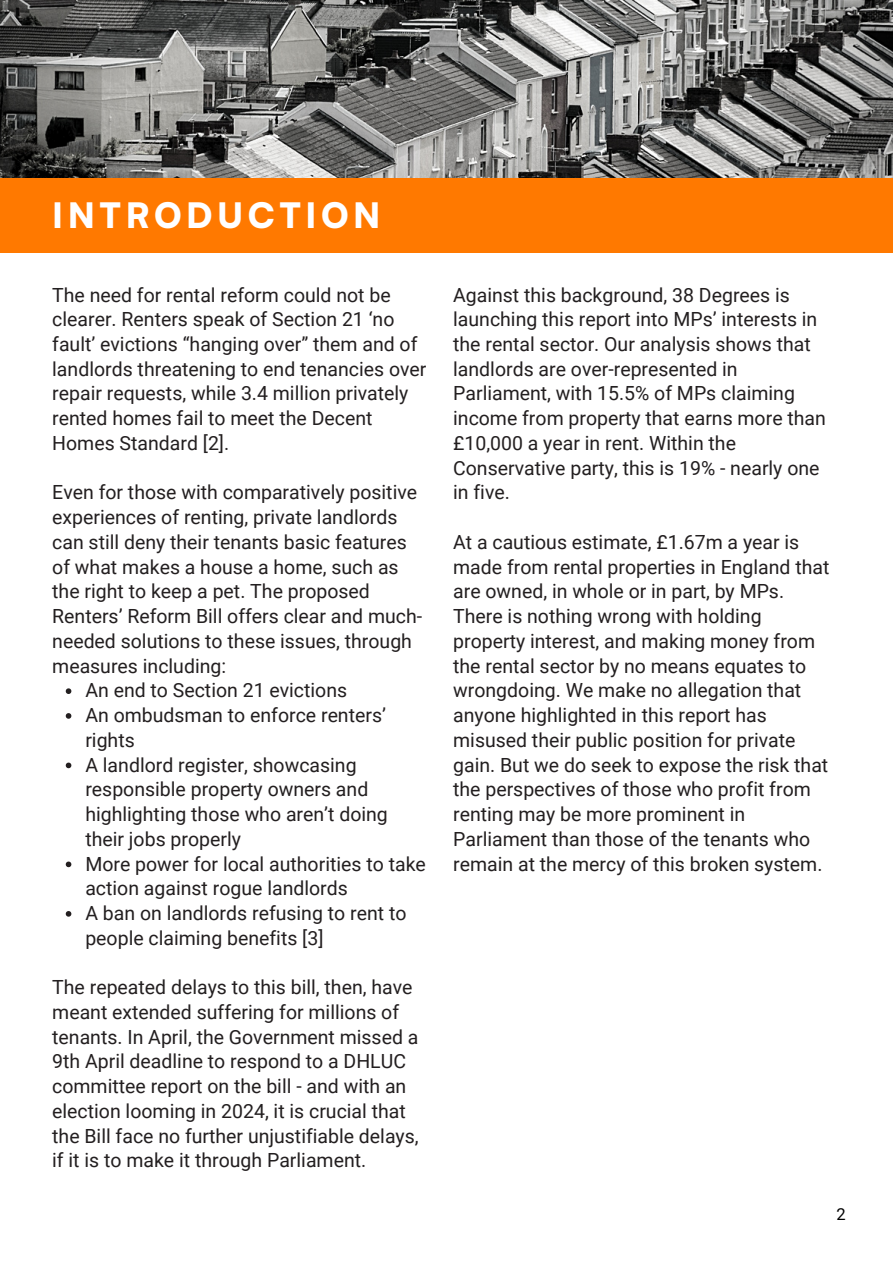
<style>
.page{position:relative;width:893px;height:1264px;background:#fff}
.page>*{position:absolute;margin:0;border:0;box-sizing:border-box;transform-origin:0 0}
.t1{font:900 34.65px "Satoshi";letter-spacing:.13em;color:#fff}
.t2{font:19.5px/24.8px "Roboto";color:#231f20}
.t3{font:16.5px "Roboto";color:#000}
</style>
<div class="page">
<svg style="left:0;top:0;width:892px;height:178px;background:#737371"></svg>
<div style="left:0;top:178px;width:892px;height:74px;background:#ff7900"></div>
<svg style="left:66px;top:688px;width:5px;height:6px"></svg>
<svg style="left:66px;top:713px;width:5px;height:5px"></svg>
<svg style="left:66px;top:762px;width:5px;height:6px"></svg>
<svg style="left:66px;top:861px;width:5px;height:6px"></svg>
<svg style="left:66px;top:911px;width:5px;height:5px"></svg>
<p class="t1" style="left:52px;top:192px;width:330px">INTRODUCTION</p>
<p class="t2" style="left:52px;top:282px;width:376px">The need for rental reform could not be clearer. Renters speak of Section 21 ‘no fault’ evictions “hanging over” them and of landlords threatening to end tenancies over repair requests, while 3.4 million privately rented homes fail to meet the Decent Homes Standard [2].</p>
<p class="t2" style="left:52px;top:480px;width:371px">Even for those with comparatively positive experiences of renting, private landlords can still deny their tenants basic features of what makes a house a home, such as the right to keep a pet. The proposed Renters’ Reform Bill offers clear and much&shy;needed solutions to these issues, through measures including:</p>
<p class="t2" style="left:85px;top:678px;width:263px">An end to Section 21 evictions</p>
<p class="t2" style="left:85px;top:703px;width:302px">An ombudsman to enforce renters’ rights</p>
<p class="t2" style="left:85px;top:752px;width:304px">A landlord register, showcasing responsible property owners and highlighting those who aren’t doing their jobs properly</p>
<p class="t2" style="left:85px;top:851px;width:342px">More power for local authorities to take action against rogue landlords</p>
<p class="t2" style="left:85px;top:901px;width:322px">A ban on landlords refusing to rent to people claiming benefits [3]</p>
<p class="t2" style="left:52px;top:975px;width:368px">The repeated delays to this bill, then, have meant extended suffering for millions of tenants. In April, the Government missed a 9th April deadline to respond to a DHLUC committee report on the bill - and with an election looming in 2024, it is crucial that the Bill face no further unjustifiable delays, if it is to make it through Parliament.</p>
<p class="t2" style="left:453px;top:282px;width:374px">Against this background, 38 Degrees is launching this report into MPs’ interests in the rental sector. Our analysis shows that landlords are over-represented in Parliament, with 15.5% of MPs claiming income from property that earns more than £10,000 a year in rent. Within the Conservative party, this is 19% - nearly one in five.</p>
<p class="t2" style="left:453px;top:530px;width:378px">At a cautious estimate, £1.67m a year is made from rental properties in England that are owned, in whole or in part, by MPs.<br>There is nothing wrong with holding property interest, and making money from the rental sector by no means equates to wrongdoing. We make no allegation that anyone highlighted in this report has misused their public position for private gain. But we do seek to expose the risk that the perspectives of those who profit from renting may be more prominent in Parliament than those of the tenants who remain at the mercy of this broken system.</p>
<p class="t3" style="left:836px;top:1204px;width:11px">2</p>
</div>
